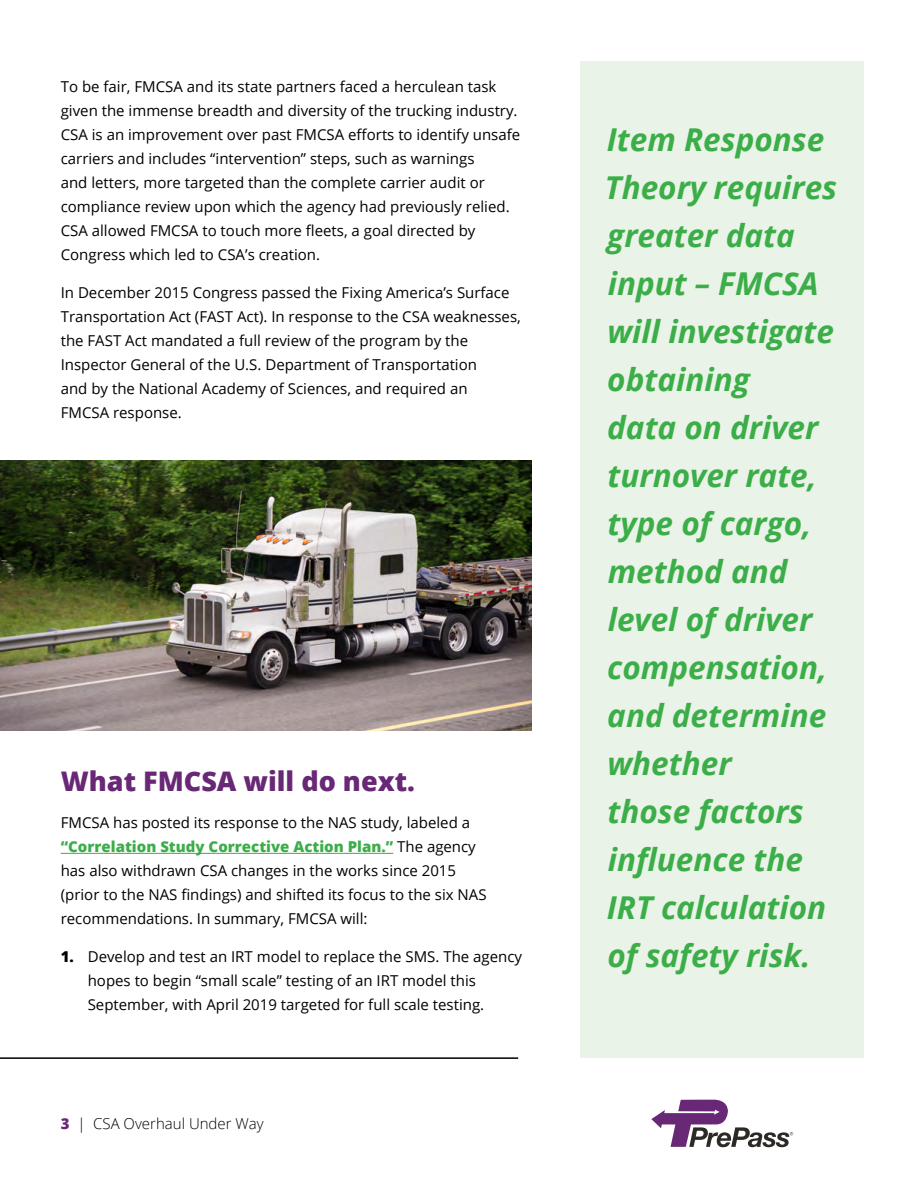
<style>
.page{position:relative;width:918px;height:1188px;background:#fff}
.page>*{position:absolute;margin:0;border:0;box-sizing:border-box;transform-origin:0 0}
.t1{font:italic 700 31.5px/48px "Open Sans";color:#3cae49}
.t2{font:800 27px "Open Sans";color:#692875}
.t3{font:15px/24px "Open Sans";color:#000}
.t4{font:300 15px "Open Sans";color:#000}
.s1{font-weight:800;color:#3cae49}
.s2{font-weight:800}
.s3{font-weight:800;color:#692875}
</style>
<div class="page">
<div style="left:580px;top:61px;width:284px;height:996px;background:#eaf3e7"></div>
<hr style="left:0;top:1057px;width:518px;height:2px;background:#000">
<svg style="left:651px;top:1100px;width:142px;height:47px"></svg>
<hr style="left:61px;top:853px;width:332px;height:1px;background:#3cae49">
<img style="left:0;top:460px;width:532px;height:270px">
<p class="t3" style="left:61px;top:75px;width:461px">To be fair, FMCSA and its state partners faced a herculean task given the immense breadth and diversity of the trucking industry.<br>CSA is an improvement over past FMCSA efforts to identify unsafe carriers and includes “intervention” steps, such as warnings<br>and letters, more targeted than the complete carrier audit or compliance review upon which the agency had previously relied.<br>CSA allowed FMCSA to touch more fleets, a goal directed by Congress which led to CSA’s creation.</p>
<p class="t3" style="left:61px;top:280px;width:462px">In December 2015 Congress passed the Fixing America’s Surface Transportation Act (FAST Act). In response to the CSA weaknesses, the FAST Act mandated a full review of the program by the Inspector General of the U.S. Department of Transportation<br>and by the National Academy of Sciences, and required an<br>FMCSA response.</p>
<h2 class="t2" style="left:61px;top:760px;width:356px">What FMCSA will do next.</h2>
<p class="t3" style="left:61px;top:810px;width:427px">FMCSA has posted its response to the NAS study, labeled a <span class="s1">“Correlation Study Corrective Action Plan.”</span> The agency has also withdrawn CSA changes in the works since 2015 (prior to the NAS findings) and shifted its focus to the six NAS recommendations. In summary, FMCSA will:</p>
<p class="t3" style="left:88px;top:944px;width:436px;text-indent:-27px"><span class="s2">1.</span> Develop and test an IRT model to replace the SMS. The agency hopes to begin “small scale” testing of an IRT model this<br>September, with April 2019 targeted for full scale testing.</p>
<p class="t4" style="left:61px;top:1113px;width:204px"><span class="s3">3</span> | CSA Overhaul Under Way</p>
<p class="t1" style="left:605px;top:115px;width:234px">Item Response<br>Theory requires greater data input – FMCSA will investigate obtaining<br>data on driver turnover rate, type of cargo, method and level of driver compensation, and determine whether<br>those factors influence the<br>IRT calculation of safety risk.</p>
</div>
